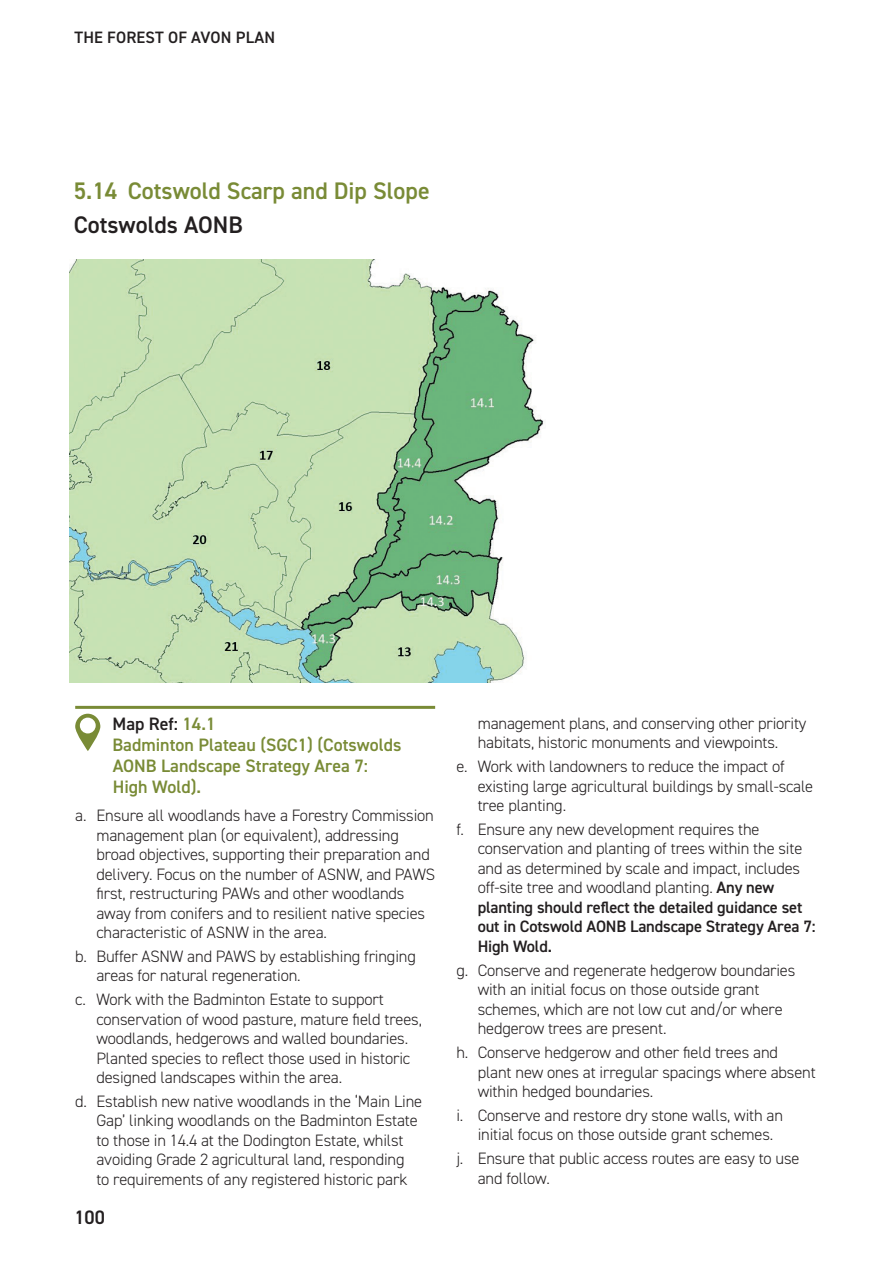
<style>
.page{position:relative;width:893px;height:1263px;background:#fff}
.page>*{position:absolute;margin:0;border:0;box-sizing:border-box;transform-origin:0 0}
._5_Subs{font:600 24px "DIN2014";color:#798b36}
._5_Subs-2{font:600 24px "DIN2014";color:#231f20}
.t1{font:600 19.5px "DIN2014";color:#231f20}
._5_map_ref_subs{font:600 18px/21px "DIN2014";color:#798b36}
._5_map_bullets{font:300 16.5px/19.5px "DIN2014";letter-spacing:-.01em;color:#231f20}
.t2{font:600 16.5px "DIN2014";letter-spacing:.01em;color:#231f20}
.s1{color:#231f20}
.s2{font-weight:600}
</style>
<div class="page">
<hr style="left:75px;top:706px;width:360px;height:3px;background:#798b36">
<svg style="left:75px;top:714px;width:25px;height:37px"></svg>
<img style="left:69px;top:259px;width:475px;height:423px">
<p class="t2" style="left:74px;top:26px;width:202px">THE FOREST OF AVON PLAN</p>
<p class="_5_Subs" style="left:74px;top:175px;width:357px">5.14 Cotswold Scarp and Dip Slope</p>
<p class="_5_Subs-2" style="left:74px;top:209px;width:171px">Cotswolds AONB</p>
<p class="_5_map_ref_subs" style="left:112px;top:713px;width:290px"><span class="s1">Map Ref:</span> 14.1<br>Badminton Plateau (SGC1) (Cotswolds<br>AONB Landscape Strategy Area 7:<br>High Wold).</p>
<p class="_5_map_bullets" style="left:96px;top:806px;width:340px;text-indent:-21px">a. Ensure all woodlands have a Forestry Commission management plan (or equivalent), addressing broad objectives, supporting their preparation and delivery. Focus on the number of ASNW, and PAWS first, restructuring PAWs and other woodlands away from conifers and to resilient native species characteristic of ASNW in the area.</p>
<p class="_5_map_bullets" style="left:96px;top:946px;width:321px;text-indent:-21px">b. Buffer ASNW and PAWS by establishing fringing areas for natural regeneration.</p>
<p class="_5_map_bullets" style="left:96px;top:990px;width:327px;text-indent:-21px">c. Work with the Badminton Estate to support conservation of wood pasture, mature field trees, woodlands, hedgerows and walled boundaries.<br>Planted species to reflect those used in historic designed landscapes within the area.</p>
<p class="_5_map_bullets" style="left:96px;top:1091px;width:327px;text-indent:-21px">d. Establish new native woodlands in the ‘Main Line Gap’ linking woodlands on the Badminton Estate to those in 14.4 at the Dodington Estate, whilst avoiding Grade 2 agricultural land, responding<br>to requirements of any registered historic park</p>
<p class="t1" style="left:74px;top:1204px;width:32px">100</p>
<p class="_5_map_bullets" style="left:478px;top:713px;width:330px">management plans, and conserving other priority habitats, historic monuments and viewpoints.</p>
<p class="_5_map_bullets" style="left:478px;top:757px;width:337px;text-indent:-21px">e. Work with landowners to reduce the impact of existing large agricultural buildings by small-scale tree planting.</p>
<p class="_5_map_bullets" style="left:478px;top:819px;width:339px;text-indent:-21px">f. Ensure any new development requires the conservation and planting of trees within the site and as determined by scale and impact, includes off-site tree and woodland planting. <span class="s2">Any new planting should reflect the detailed guidance set out in Cotswold AONB Landscape Strategy Area 7:<br>High Wold.</span></p>
<p class="_5_map_bullets" style="left:478px;top:960px;width:319px;text-indent:-21px">g. Conserve and regenerate hedgerow boundaries with an initial focus on those outside grant schemes, which are not low cut and/or where hedgerow trees are present.</p>
<p class="_5_map_bullets" style="left:478px;top:1043px;width:340px;text-indent:-21px">h. Conserve hedgerow and other field trees and plant new ones at irregular spacings where absent within hedged boundaries.</p>
<p class="_5_map_bullets" style="left:478px;top:1105px;width:307px;text-indent:-21px">i. Conserve and restore dry stone walls, with an initial focus on those outside grant schemes.</p>
<p class="_5_map_bullets" style="left:478px;top:1149px;width:323px;text-indent:-21px">j. Ensure that public access routes are easy to use and follow.</p>
</div>
